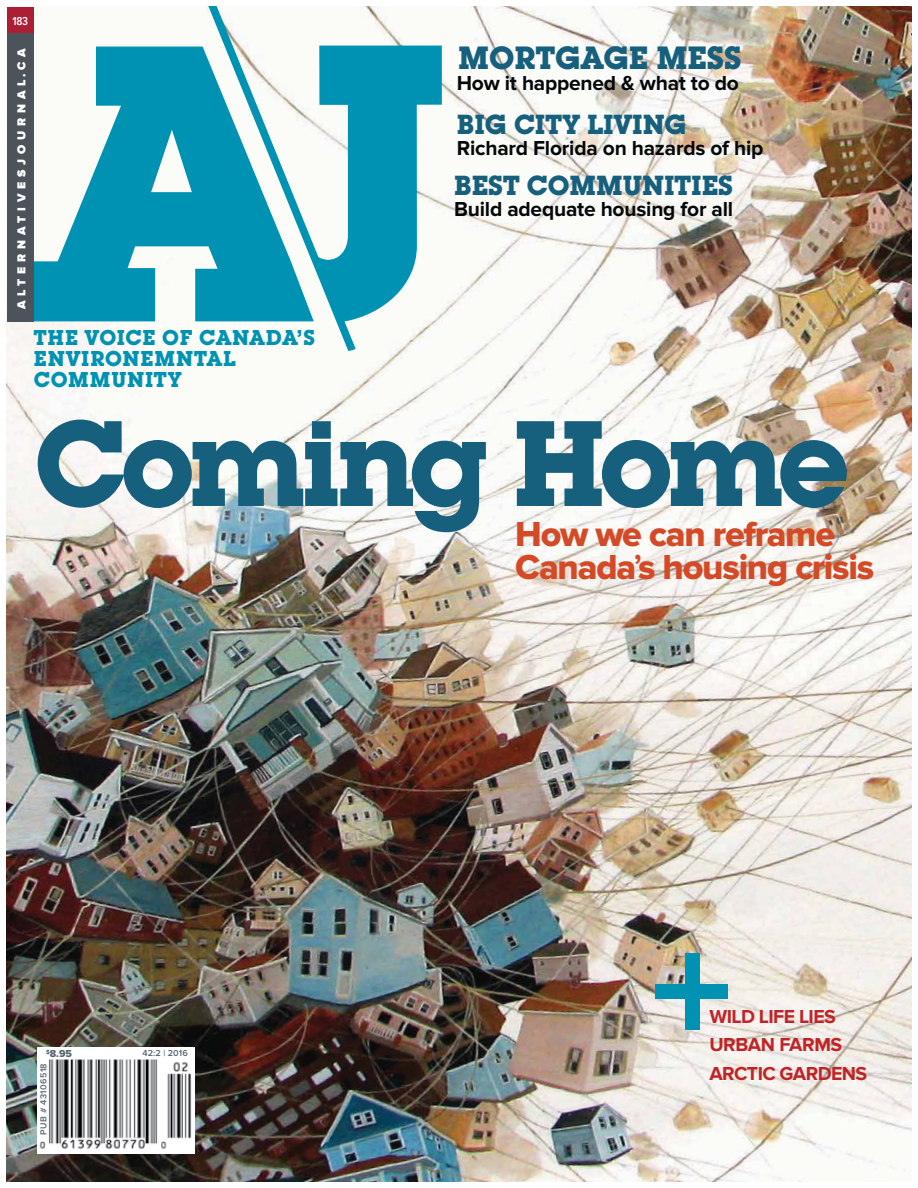
<style>
.page{position:relative;width:918px;height:1188px;background:#fff}
.page>*{position:absolute;margin:0;border:0;box-sizing:border-box;transform-origin:0 0}
.t1{font:700 118.65px "Lubalin Graph Std";letter-spacing:-.06em;color:#17607d}
.t2{font:36px/33px "Proxima Nova Extrabld";letter-spacing:-.035em;color:#d44a27}
.t3{font:700 31.5px "Lubalin Graph Std";color:#17607d}
.t4{font:700 27px "Lubalin Graph Std";color:#17607d}
.t5{font:700 21px "Proxima Nova";letter-spacing:-.01em;color:#040809}
.t6{font:700 21px/21px "Lubalin Graph Std";letter-spacing:.035em;color:#0092b2}
.t7{font:700 19.5px/28.5px "Proxima Nova";letter-spacing:-.03em;color:#c12326}
.t8{font:900 12px "Proxima Nova";letter-spacing:.4em;color:#fff}
.t9{font:600 12px "Proxima Nova Cond";color:#fff}
.t10{font:10.5px "Proxima Nova Extrabld";color:#566571}
.t11{font:600 9px "Proxima Nova";letter-spacing:.04em;color:#566571}
.s1{font-family:"Proxima Nova";font-weight:600}
</style>
<div class="page">
<img style="left:7px;top:7px;width:904px;height:1174px">
<svg style="left:33px;top:7px;width:409px;height:344px"></svg>
<div style="left:7px;top:7px;width:27px;height:314px;background:#4c535b"></div>
<div style="left:7px;top:7px;width:27px;height:26px;background:#ac1e33"></div>
<div style="left:655px;top:984px;width:73px;height:14px;background:#0092b2"></div>
<div style="left:685px;top:953px;width:14px;height:76px;background:#0092b2"></div>
<img style="left:38px;top:1047px;width:156px;height:106px">
<p class="t9" style="left:13px;top:16px;width:17px">183</p>
<p class="t8" style="left:18px;top:309px;width:262px;rotate:-90deg">ALTERNATIVESJOURNAL.CA</p>
<p class="t6" style="left:34px;top:327px;width:283px">THE VOICE OF CANADA’S<br>ENVIRONEMNTAL<br>COMMUNITY</p>
<h3 class="t3" style="left:458px;top:40px;width:285px">MORTGAGE MESS</h3>
<p class="t5" style="left:457px;top:75px;width:284px">How it happened &amp; what to do</p>
<p class="t4" style="left:457px;top:108px;width:231px">BIG CITY LIVING</p>
<p class="t5" style="left:457px;top:139px;width:308px">Richard Florida on hazards of hip</p>
<p class="t4" style="left:454px;top:170px;width:280px">BEST COMMUNITIES</p>
<p class="t5" style="left:454px;top:201px;width:280px">Build adequate housing for all</p>
<h1 class="t1" style="left:34px;top:396px;width:817px">Coming Home</h1>
<h2 class="t2" style="left:515px;top:520px;width:361px">How we can reframe<br>Canada<span class="s1">’</span>s housing crisis</h2>
<p class="t10" style="left:46px;top:1049px;width:28px"><sup>$</sup>8.95</p>
<p class="t11" style="left:143px;top:1050px;width:47px">42:2 | 2016</p>
<p class="t11" style="left:40px;top:1135px;width:73px;rotate:-90deg">PUB # 43106518</p>
<p class="t7" style="left:709px;top:1003px;width:159px">WILD LIFE LIES<br>URBAN FARMS<br>ARCTIC GARDENS</p>
</div>
